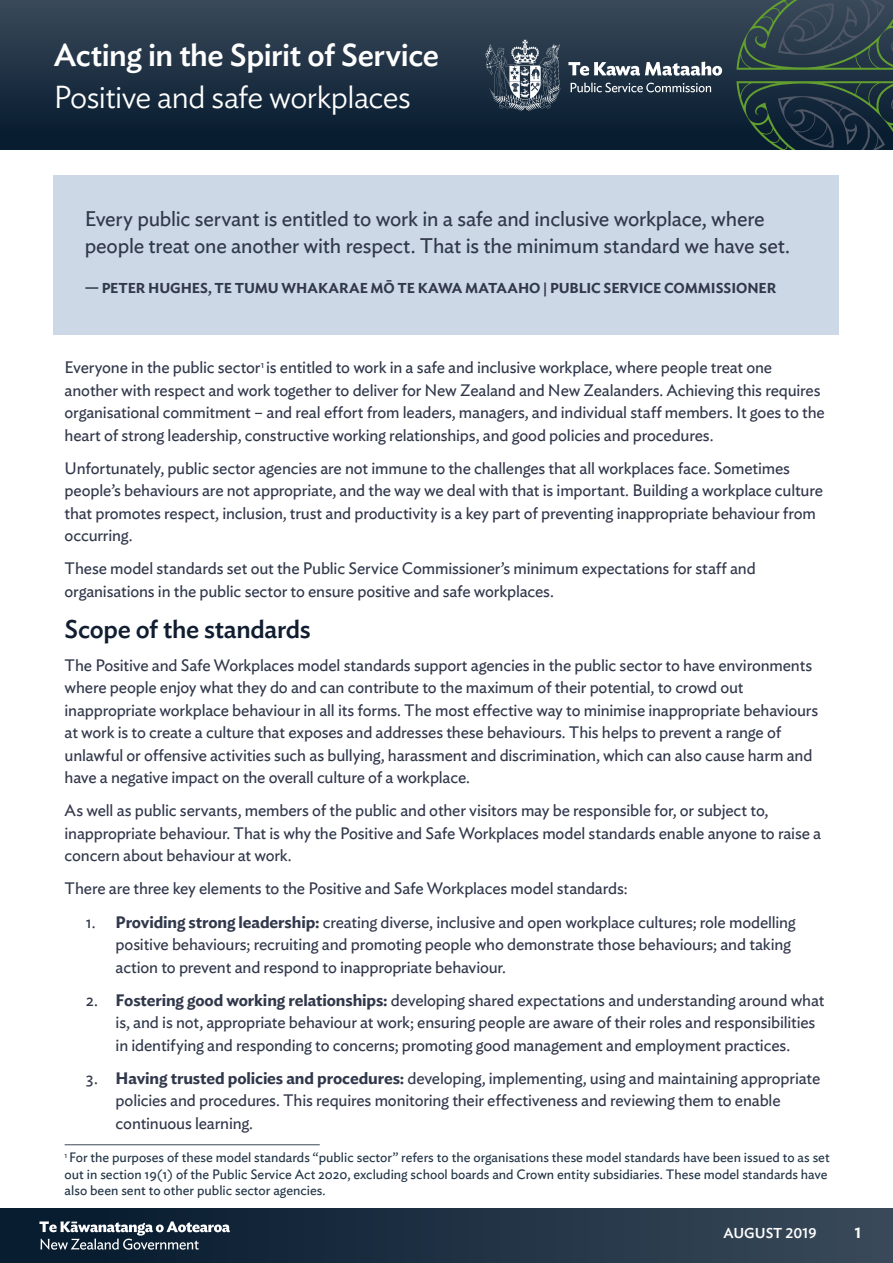
<style>
.page{position:relative;width:893px;height:1263px;background:#fff}
.page>*{position:absolute;margin:0;border:0;box-sizing:border-box;transform-origin:0 0}
.t1{font:500 31.5px "Ideal Sans";letter-spacing:-.015em;color:#fff}
.t2{font:300 31.5px "Ideal Sans";letter-spacing:-.02em;color:#fff}
.t3{font:500 25.5px "Ideal Sans";letter-spacing:-.015em;color:#111e31}
.t4{font:21px/27px "Ideal Sans";letter-spacing:-.01em;color:#31384b}
.Body_Text{font:16.5px/22.5px "Ideal Sans";letter-spacing:-.01em;color:#31384b}
.t5{font:600 15px "Ideal Sans";color:#fff}
.t6{font:600 14.25px "Ideal Sans";letter-spacing:-.005em;color:#31384b}
.t7{font:500 14.25px "Ideal Sans";color:#fff}
.bulleted{font:13.5px/16.5px "Ideal Sans";color:#223446}
.t8{font:500 12px "Futura PT";color:#fff}
.s1{font-weight:600}
</style>
<div class="page">
<div style="left:0;top:0;width:893px;height:150px;background:linear-gradient(to bottom,#394959,#05192d)"></div>
<div style="left:0;top:1209px;width:893px;height:54px;background:linear-gradient(to right,#04182d,#394959)"></div>
<svg style="left:568px;top:62px;width:154px;height:14px"></svg>
<svg style="left:571px;top:83px;width:140px;height:9px"></svg>
<svg style="left:485px;top:40px;width:76px;height:71px;background:#52606e"></svg>
<svg style="left:736px;top:0;width:157px;height:70px;background:#35494e"></svg>
<svg style="left:736px;top:81px;width:157px;height:69px;background:#1d3339"></svg>
<svg style="left:39px;top:1221px;width:191px;height:29px;background:#4d5b6a"></svg>
<div style="left:54px;top:175px;width:785px;height:160px;background:#cdd8e7"></div>
<hr style="left:65px;top:1144px;width:255px;height:1px;background:#3a4a5a">
<h1 class="t1" style="left:54px;top:31px;width:387px">Acting in the Spirit of Service</h1>
<h1 class="t2" style="left:54px;top:73px;width:358px">Positive and safe workplaces</h1>
<p class="t4" style="left:85px;top:204px;width:707px">Every public servant is entitled to work in a safe and inclusive workplace, where people treat one another with respect. That is the minimum standard we have set.</p>
<p class="t6" style="left:85px;top:277px;width:693px">— PETER HUGHES, TE TUMU WHAKARAE MŌ TE KAWA MATAAHO | PUBLIC SERVICE COMMISSIONER</p>
<p class="Body_Text" style="left:65px;top:355px;width:762px">Everyone in the public sector<sup>1</sup> is entitled to work in a safe and inclusive workplace, where people treat one another with respect and work together to deliver for New Zealand and New Zealanders. Achieving this requires organisational commitment – and real effort from leaders, managers, and individual staff members. It goes to the heart of strong leadership, constructive working relationships, and good policies and procedures.</p>
<p class="Body_Text" style="left:65px;top:455px;width:760px">Unfortunately, public sector agencies are not immune to the challenges that all workplaces face. Sometimes people’s behaviours are not appropriate, and the way we deal with that is important. Building a workplace culture that promotes respect, inclusion, trust and productivity is a key part of preventing inappropriate behaviour from occurring.</p>
<p class="Body_Text" style="left:65px;top:556px;width:693px">These model standards set out the Public Service Commissioner’s minimum expectations for staff and organisations in the public sector to ensure positive and safe workplaces.</p>
<p class="t3" style="left:65px;top:609px;width:248px">Scope of the standards</p>
<p class="Body_Text" style="left:65px;top:652px;width:755px">The Positive and Safe Workplaces model standards support agencies in the public sector to have environments where people enjoy what they do and can contribute to the maximum of their potential, to crowd out inappropriate workplace behaviour in all its forms. The most effective way to minimise inappropriate behaviours at work is to create a culture that exposes and addresses these behaviours. This helps to prevent a range of unlawful or offensive activities such as bullying, harassment and discrimination, which can also cause harm and have a negative impact on the overall culture of a workplace.</p>
<p class="Body_Text" style="left:65px;top:798px;width:758px">As well as public servants, members of the public and other visitors may be responsible for, or subject to, inappropriate behaviour. That is why the Positive and Safe Workplaces model standards enable anyone to raise a concern about behaviour at work.</p>
<p class="Body_Text" style="left:65px;top:876px;width:564px">There are three key elements to the Positive and Safe Workplaces model standards:</p>
<p class="Body_Text" style="left:116px;top:909px;width:682px;text-indent:-30px">1. <span class="s1">Providing strong leadership:</span> creating diverse, inclusive and open workplace cultures; role modelling positive behaviours; recruiting and promoting people who demonstrate those behaviours; and taking action to prevent and respond to inappropriate behaviour.</p>
<p class="Body_Text" style="left:116px;top:987px;width:710px;text-indent:-30px">2. <span class="s1">Fostering good working relationships:</span> developing shared expectations and understanding around what is, and is not, appropriate behaviour at work; ensuring people are aware of their roles and responsibilities in identifying and responding to concerns; promoting good management and employment practices.</p>
<p class="Body_Text" style="left:116px;top:1065px;width:706px;text-indent:-30px">3. <span class="s1">Having trusted policies and procedures:</span> developing, implementing, using and maintaining appropriate policies and procedures. This requires monitoring their effectiveness and reviewing them to enable continuous learning.</p>
<p class="bulleted" style="left:65px;top:1148px;width:767px"><sup>1</sup> For the purposes of these model standards “public sector” refers to the organisations these model standards have been issued to as set out in section 19(1) of the Public Service Act 2020, excluding school boards and Crown entity subsidiaries. These model standards have also been sent to other public sector agencies.</p>
<p class="t7" style="left:723px;top:1222px;width:95px">AUGUST 2019</p>
<p class="t5" style="left:855px;top:1221px;width:8px">1</p>
<p class="t8" style="left:756px;top:1225px;width:107px">Published August 2019</p>
</div>
